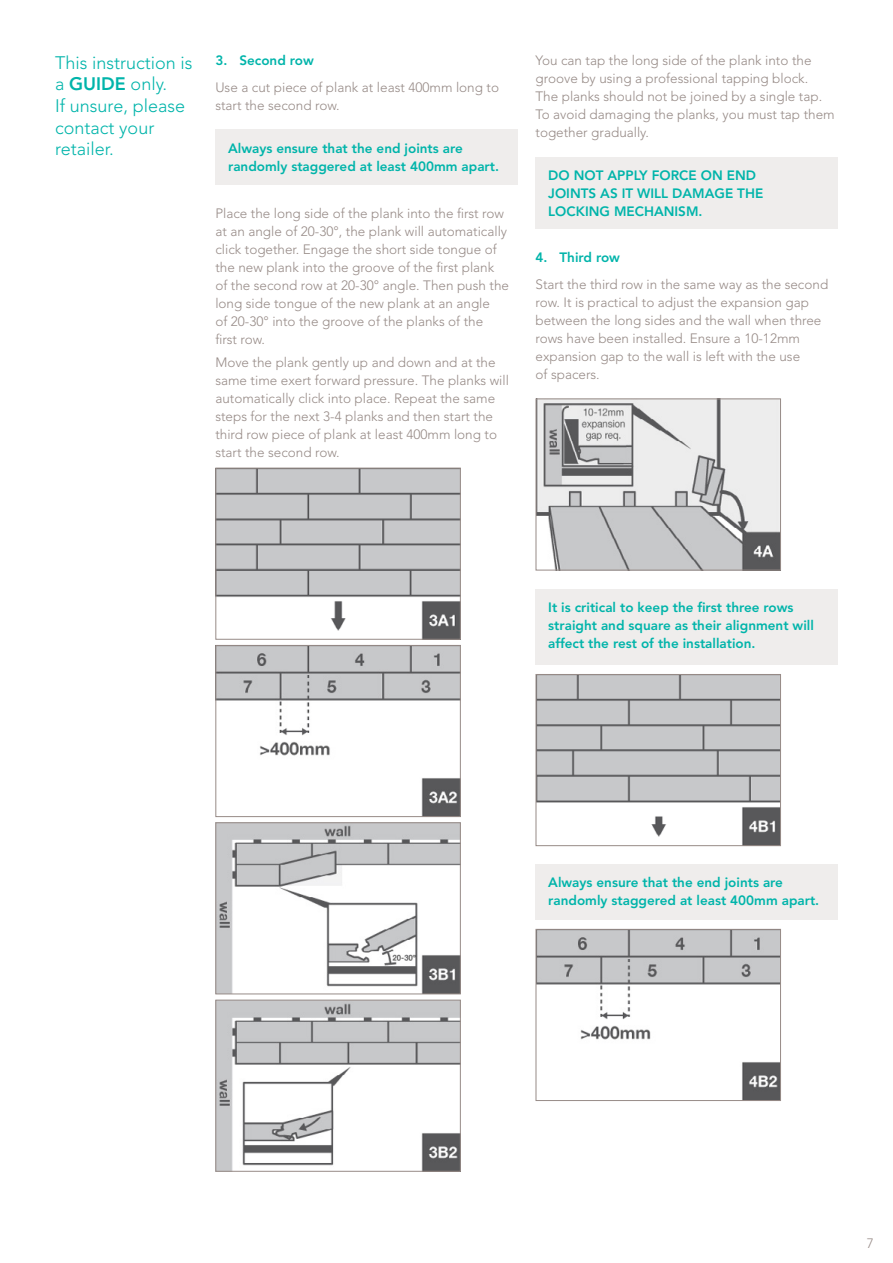
<style>
.page{position:relative;width:893px;height:1263px;background:#fff}
.page>*{position:absolute;margin:0;border:0;box-sizing:border-box;transform-origin:0 0}
.t1{font:300 18px/21.6px "Avenir LT Std";color:#00b4aa}
.t2{font:300 13.5px/18px "Avenir LT Std";color:#978b87}
.t3{font:800 13.5px/18px "Avenir LT Std";color:#00b4aa}
.s1{font-weight:800}
</style>
<div class="page">
<div style="left:215px;top:130px;width:303px;height:55px;background:#efedec"></div>
<img style="left:217px;top:470px;width:242px;height:168px">
<div style="left:215px;top:468px;width:246px;height:172px;border:1px solid #978b87"></div>
<img style="left:217px;top:647px;width:242px;height:168px">
<div style="left:215px;top:645px;width:246px;height:172px;border:1px solid #978b87"></div>
<img style="left:217px;top:824px;width:242px;height:168px">
<div style="left:215px;top:822px;width:246px;height:172px;border:1px solid #978b87"></div>
<img style="left:217px;top:1002px;width:242px;height:168px">
<div style="left:215px;top:1000px;width:246px;height:172px;border:1px solid #978b87"></div>
<div style="left:535px;top:157px;width:303px;height:72px;background:#efedec"></div>
<img style="left:537px;top:400px;width:242px;height:168px">
<div style="left:535px;top:398px;width:246px;height:172px;border:1px solid #978b87"></div>
<div style="left:535px;top:588px;width:303px;height:76px;background:#efedec"></div>
<img style="left:537px;top:676px;width:242px;height:168px">
<div style="left:535px;top:674px;width:246px;height:172px;border:1px solid #978b87"></div>
<div style="left:535px;top:864px;width:303px;height:55px;background:#efedec"></div>
<img style="left:537px;top:931px;width:242px;height:168px">
<div style="left:535px;top:929px;width:246px;height:172px;border:1px solid #978b87"></div>
<h1 class="t1" style="left:55px;top:52px;width:139px">This instruction is a <span class="s1">GUIDE</span> only.<br>If unsure, please contact your retailer.</h1>
<p class="t3" style="left:215px;top:52px;width:100px">3. Second row</p>
<p class="t2" style="left:215px;top:78px;width:285px">Use a cut piece of plank at least 400mm long to start the second row.</p>
<p class="t3" style="left:228px;top:139px;width:272px">Always ensure that the end joints are randomly staggered at least 400mm apart.</p>
<p class="t2" style="left:215px;top:205px;width:295px">Place the long side of the plank into the first row at an angle of 20-30°, the plank will automatically click together. Engage the short side tongue of the new plank into the groove of the first plank of the second row at 20-30° angle. Then push the long side tongue of the new plank at an angle<br>of 20-30° into the groove of the planks of the<br>first row.</p>
<p class="t2" style="left:215px;top:353px;width:295px">Move the plank gently up and down and at the same time exert forward pressure. The planks will automatically click into place. Repeat the same steps for the next 3-4 planks and then start the third row piece of plank at least 400mm long to start the second row.</p>
<p class="t2" style="left:535px;top:52px;width:301px">You can tap the long side of the plank into the groove by using a professional tapping block.<br>The planks should not be joined by a single tap.<br>To avoid damaging the planks, you must tap them together gradually.</p>
<p class="t3" style="left:548px;top:166px;width:216px">DO NOT APPLY FORCE ON END<br>JOINTS AS IT WILL DAMAGE THE<br>LOCKING MECHANISM.</p>
<p class="t3" style="left:535px;top:249px;width:86px">4. Third row</p>
<p class="t2" style="left:535px;top:275px;width:294px">Start the third row in the same way as the second row. It is practical to adjust the expansion gap between the long sides and the wall when three rows have been installed. Ensure a 10-12mm expansion gap to the wall is left with the use<br>of spacers.</p>
<p class="t3" style="left:548px;top:598px;width:267px">It is critical to keep the first three rows straight and square as their alignment will affect the rest of the installation.</p>
<p class="t3" style="left:548px;top:873px;width:272px">Always ensure that the end joints are randomly staggered at least 400mm apart.</p>
<p class="t2" style="left:867px;top:1234px;width:9px">7</p>
</div>
